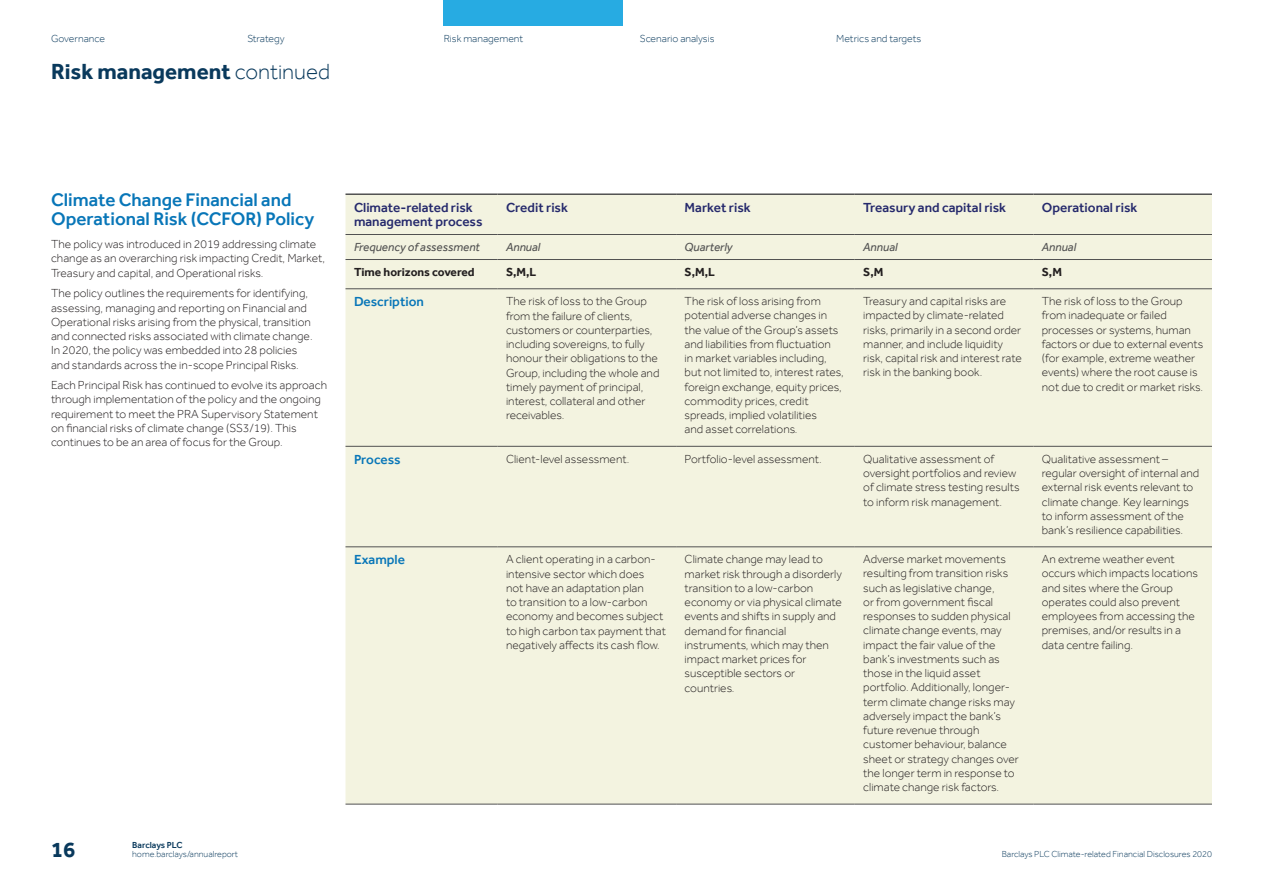
<style>
.page{position:relative;width:1263px;height:893px;background:#fff}
.page>*{position:absolute;margin:0;border:0;box-sizing:border-box;transform-origin:0 0}
.t1{font:700 22.5px "Effra";color:#09395c}
.t2{font:500 18.75px/19.5px "Effra";color:#0876b8}
.t3{font:500 13.5px/14.2px "Effra";color:#25296c}
.t4{font:500 13.5px "Effra";color:#0876b8}
.t5{font:300 12px/14.2px "Effra";color:#231f20}
.t6{font:italic 12px "Effra";color:#515151}
.t7{font:700 12px "Effra";color:#231f20}
.t8{font:300 10.5px "Effra";color:#09395c}
.t9{font:300 9px "Effra";color:#09395c}
.t10{font:500 9px "Effra";color:#09395c}
.s1{font-weight:300}
</style>
<div class="page">
<div style="left:345px;top:195px;width:867px;height:609px;background:#f3f3e0"></div>
<hr style="left:345px;top:288px;width:152px;height:1px;background:#515151">
<hr style="left:497px;top:288px;width:179px;height:1px;background:#515151">
<hr style="left:676px;top:288px;width:179px;height:1px;background:#515151">
<hr style="left:855px;top:288px;width:178px;height:1px;background:#515151">
<hr style="left:1033px;top:288px;width:179px;height:1px;background:#515151">
<hr style="left:345px;top:446px;width:152px;height:1px;background:#515151">
<hr style="left:497px;top:446px;width:179px;height:1px;background:#515151">
<hr style="left:676px;top:446px;width:179px;height:1px;background:#515151">
<hr style="left:855px;top:446px;width:178px;height:1px;background:#515151">
<hr style="left:1033px;top:446px;width:179px;height:1px;background:#515151">
<hr style="left:345px;top:804px;width:152px;height:1px;background:#515151">
<hr style="left:497px;top:804px;width:179px;height:1px;background:#515151">
<hr style="left:676px;top:804px;width:179px;height:1px;background:#515151">
<hr style="left:855px;top:804px;width:178px;height:1px;background:#515151">
<hr style="left:1033px;top:804px;width:179px;height:1px;background:#515151">
<hr style="left:345px;top:547px;width:152px;height:1px;background:#515151">
<hr style="left:497px;top:547px;width:179px;height:1px;background:#515151">
<hr style="left:676px;top:547px;width:179px;height:1px;background:#515151">
<hr style="left:855px;top:547px;width:178px;height:1px;background:#515151">
<hr style="left:1033px;top:547px;width:179px;height:1px;background:#515151">
<hr style="left:345px;top:259px;width:152px;height:1px;background:#515151">
<hr style="left:497px;top:259px;width:179px;height:1px;background:#515151">
<hr style="left:676px;top:259px;width:179px;height:1px;background:#515151">
<hr style="left:855px;top:259px;width:178px;height:1px;background:#515151">
<hr style="left:1033px;top:259px;width:179px;height:1px;background:#515151">
<hr style="left:345px;top:193px;width:152px;height:2px;background:#515151">
<hr style="left:497px;top:193px;width:179px;height:2px;background:#515151">
<hr style="left:676px;top:193px;width:179px;height:2px;background:#515151">
<hr style="left:855px;top:193px;width:178px;height:2px;background:#515151">
<hr style="left:1033px;top:193px;width:179px;height:2px;background:#515151">
<hr style="left:345px;top:234px;width:152px;height:1px;background:#515151">
<hr style="left:497px;top:234px;width:179px;height:1px;background:#515151">
<hr style="left:676px;top:234px;width:179px;height:1px;background:#515151">
<hr style="left:855px;top:234px;width:178px;height:1px;background:#515151">
<hr style="left:1033px;top:234px;width:179px;height:1px;background:#515151">
<div style="left:444px;top:0;width:179px;height:26px;background:#27abe2"></div>
<p class="t8" style="left:51px;top:32px;width:55px">Governance</p>
<p class="t8" style="left:247px;top:32px;width:39px">Strategy</p>
<p class="t8" style="left:444px;top:32px;width:81px">Risk management</p>
<p class="t8" style="left:640px;top:32px;width:76px">Scenario analysis</p>
<p class="t8" style="left:836px;top:32px;width:87px">Metrics and targets</p>
<h1 class="t1" style="left:51px;top:58px;width:281px">Risk management <span class="s1">continued</span></h1>
<h2 class="t2" style="left:51px;top:190px;width:265px">Climate Change Financial and<br>Operational Risk (CCFOR) Policy</h2>
<p class="t5" style="left:51px;top:237px;width:275px">The policy was introduced in 2019 addressing climate change as an overarching risk impacting Credit, Market,<br>Treasury and capital, and Operational risks.</p>
<p class="t5" style="left:51px;top:286px;width:263px">The policy outlines the requirements for identifying, assessing, managing and reporting on Financial and Operational risks arising from the physical, transition and connected risks associated with climate change.<br>In 2020, the policy was embedded into 28 policies and standards across the in-scope Principal Risks.</p>
<p class="t5" style="left:51px;top:378px;width:278px">Each Principal Risk has continued to evolve its approach through implementation of the policy and the ongoing requirement to meet the PRA Supervisory Statement on financial risks of climate change (SS3/19). This continues to be an area of focus for the Group.</p>
<p class="t3" style="left:354px;top:200px;width:130px">Climate-related risk management process</p>
<p class="t3" style="left:506px;top:200px;width:63px">Credit risk</p>
<p class="t3" style="left:685px;top:200px;width:68px">Market risk</p>
<p class="t3" style="left:863px;top:200px;width:144px">Treasury and capital risk</p>
<p class="t3" style="left:1042px;top:200px;width:97px">Operational risk</p>
<p class="t6" style="left:354px;top:240px;width:128px">Frequency of assessment</p>
<p class="t6" style="left:506px;top:240px;width:36px">Annual</p>
<p class="t6" style="left:685px;top:240px;width:50px">Quarterly</p>
<p class="t6" style="left:863px;top:240px;width:36px">Annual</p>
<p class="t6" style="left:1042px;top:240px;width:36px">Annual</p>
<p class="t7" style="left:354px;top:265px;width:122px">Time horizons covered</p>
<p class="t7" style="left:506px;top:265px;width:32px">S,M,L</p>
<p class="t7" style="left:685px;top:265px;width:32px">S,M,L</p>
<p class="t7" style="left:863px;top:265px;width:22px">S,M</p>
<p class="t7" style="left:1042px;top:265px;width:22px">S,M</p>
<p class="t4" style="left:354px;top:294px;width:71px">Description</p>
<p class="t5" style="left:506px;top:294px;width:155px">The risk of loss to the Group from the failure of clients, customers or counterparties, including sovereigns, to fully honour their obligations to the<br>Group, including the whole and timely payment of principal, interest, collateral and other receivables.</p>
<p class="t5" style="left:685px;top:294px;width:160px">The risk of loss arising from potential adverse changes in the value of the Group’s assets and liabilities from fluctuation<br>in market variables including, but not limited to, interest rates, foreign exchange, equity prices, commodity prices, credit spreads, implied volatilities<br>and asset correlations.</p>
<p class="t5" style="left:863px;top:294px;width:160px">Treasury and capital risks are impacted by climate-related risks, primarily in a second order manner, and include liquidity risk, capital risk and interest rate risk in the banking book.</p>
<p class="t5" style="left:1042px;top:294px;width:163px">The risk of loss to the Group from inadequate or failed processes or systems, human factors or due to external events (for example, extreme weather events) where the root cause is not due to credit or market risks.</p>
<p class="t4" style="left:354px;top:451px;width:48px">Process</p>
<p class="t5" style="left:506px;top:452px;width:125px">Client-level assessment.</p>
<p class="t5" style="left:685px;top:452px;width:139px">Portfolio-level assessment.</p>
<p class="t5" style="left:863px;top:452px;width:158px">Qualitative assessment of oversight portfolios and review of climate stress testing results to inform risk management.</p>
<p class="t5" style="left:1042px;top:451px;width:159px">Qualitative assessment – regular oversight of internal and external risk events relevant to climate change. Key learnings to inform assessment of the bank’s resilience capabilities.</p>
<p class="t4" style="left:354px;top:552px;width:52px">Example</p>
<p class="t5" style="left:506px;top:552px;width:161px">A client operating in a carbon&shy;intensive sector which does<br>not have an adaptation plan<br>to transition to a low-carbon economy and becomes subject to high carbon tax payment that negatively affects its cash flow.</p>
<p class="t5" style="left:685px;top:552px;width:159px">Climate change may lead to market risk through a disorderly transition to a low-carbon economy or via physical climate events and shifts in supply and demand for financial instruments, which may then impact market prices for susceptible sectors or countries.</p>
<p class="t5" style="left:863px;top:552px;width:157px">Adverse market movements resulting from transition risks such as legislative change,<br>or from government fiscal responses to sudden physical climate change events, may impact the fair value of the bank’s investments such as those in the liquid asset portfolio. Additionally, longer&shy;term climate change risks may adversely impact the bank’s future revenue through customer behaviour, balance sheet or strategy changes over the longer term in response to climate change risk factors.</p>
<p class="t5" style="left:1042px;top:552px;width:158px">An extreme weather event occurs which impacts locations and sites where the Group operates could also prevent employees from accessing the premises, and/or results in a data centre failing.</p>
<p class="t10" style="left:132px;top:839px;width:52px">Barclays PLC</p>
<h1 class="t1" style="left:51px;top:836px;width:26px">16</h1>
<p class="t9" style="left:132px;top:848px;width:107px">home.barclays/annualreport</p>
<p class="t9" style="left:1002px;top:848px;width:212px">Barclays PLC Climate-related Financial Disclosures 2020</p>
</div>
